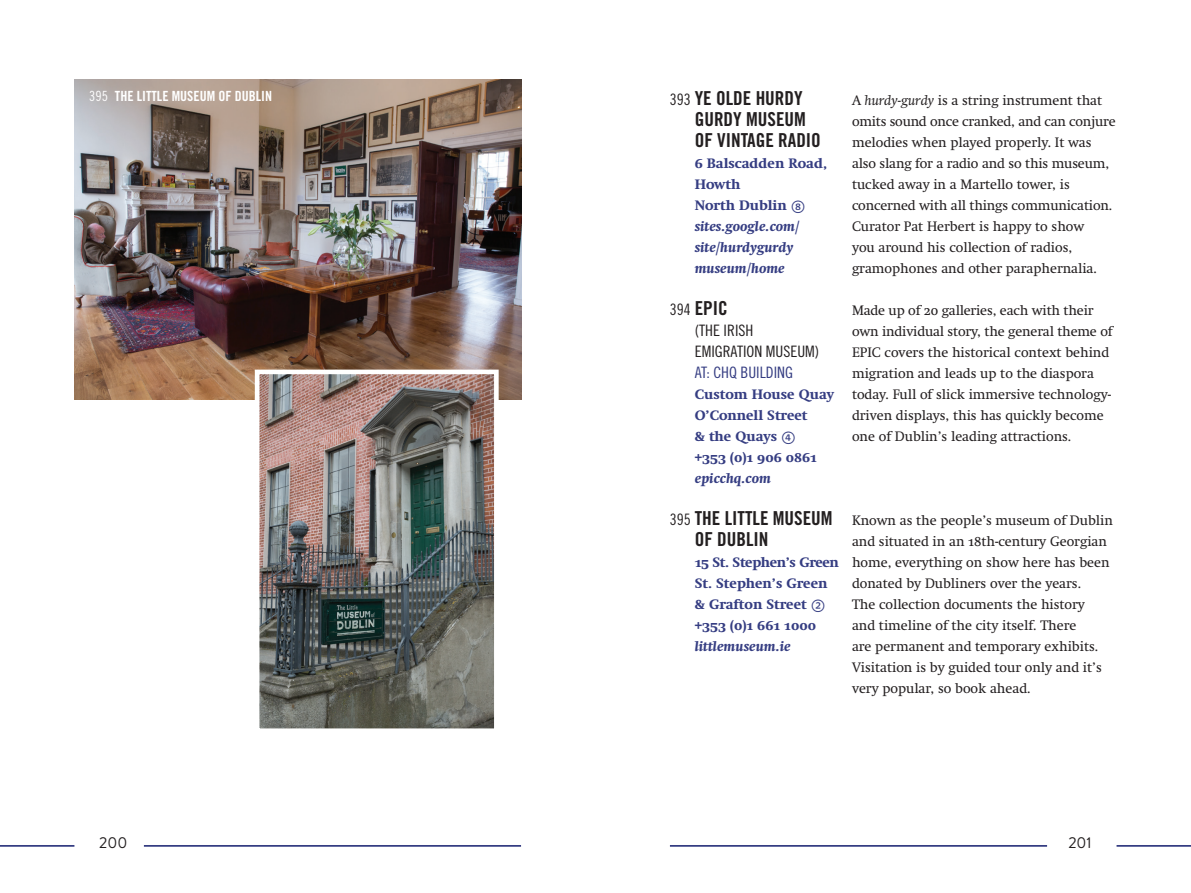
<style>
.page{position:relative;width:1191px;height:893px;background:#fff}
.page>*{position:absolute;margin:0;border:0;box-sizing:border-box;transform-origin:0 0}
.t1{font:19.25px/21px "Trade Gothic LT Pro Bd Cn 20";color:#231f20}
.Location{font:15.75px/21px "Trade Gothic LT Pro Cn 18";color:#231f20}
.Location-2{font:15.75px "Trade Gothic LT Pro Cn 18";color:#353d82}
.t2{font:15.75px "Brandon Grotesque";color:#231f20}
.ParaFl{font:14px/21px "Swift Neue LT Pro";color:#231f20}
.Address{font:700 14px/21px "Swift Neue LT Pro";color:#353d82}
.WebAddress{font:italic 700 14px/21px "Swift Neue LT Pro";color:#353d82}
.PhoneNumber{font:700 14px "Swift Neue LT Pro";color:#353d82}
.FOTOBIJSCHRIFT{font:14px "Trade Gothic LT Pro Bd Cn 20";color:#fff}
.Address-2{font:700 14px "Swift Neue LT Pro";letter-spacing:-.025em;color:#353d82}
.s1{font-family:"Trade Gothic LT Pro Cn 18"}
.s2{font-family:"Trade Gothic LT Pro Cn 18";font-size:15.75px}
.s3{font-family:"Fedra Sans Pro";font-weight:400;font-size:17.5px}
.s4{font-style:italic}
</style>
<div class="page">
<hr style="left:670px;top:845px;width:377px;height:2px;background:#353d82">
<hr style="left:144px;top:845px;width:377px;height:2px;background:#353d82">
<hr style="left:0;top:845px;width:74px;height:2px;background:#353d82">
<hr style="left:1116px;top:845px;width:75px;height:2px;background:#353d82">
<img style="left:74px;top:79px;width:447px;height:320px">
<img style="left:261px;top:376px;width:231px;height:351px">
<div style="left:255px;top:370px;width:243px;height:363px;border:5px solid #fff"></div>
<p class="FOTOBIJSCHRIFT" style="left:89px;top:87px;width:184px"><span class="s1">395</span> THE LITTLE MUSEUM OF DUBLIN</p>
<p class="t1" style="left:694px;top:87px;width:128px;text-indent:-25px"><span class="s2">393</span> YE OLDE HURDY<br>GURDY MUSEUM<br>OF VINTAGE RADIO</p>
<p class="Address" style="left:694px;top:153px;width:134px">6 Balscadden Road,<br>Howth</p>
<p class="Address" style="left:694px;top:195px;width:112px">North Dublin <span class="s3">➇</span></p>
<p class="WebAddress" style="left:694px;top:216px;width:106px">sites.google.com/ site/hurdygurdy museum/home</p>
<p class="t1" style="left:670px;top:297px;width:59px"><span class="s2">394</span> EPIC</p>
<p class="Location" style="left:694px;top:320px;width:126px">(THE IRISH<br>EMIGRATION MUSEUM)</p>
<p class="Location-2" style="left:694px;top:363px;width:100px">AT: CHQ BUILDING</p>
<p class="Address" style="left:694px;top:384px;width:141px">Custom House Quay</p>
<p class="Address" style="left:694px;top:405px;width:114px">O’Connell Street &amp; the Quays <span class="s3">➃</span></p>
<p class="PhoneNumber" style="left:694px;top:449px;width:124px">+353 (0)1 906 0861</p>
<p class="WebAddress" style="left:694px;top:468px;width:78px">epicchq.com</p>
<p class="t1" style="left:694px;top:507px;width:139px;text-indent:-25px"><span class="s2">395</span> THE LITTLE MUSEUM<br>OF DUBLIN</p>
<p class="Address-2" style="left:694px;top:554px;width:146px">15 St. Stephen’s Green</p>
<p class="Address" style="left:694px;top:573px;width:134px">St. Stephen’s Green &amp; Grafton Street <span class="s3">➁</span></p>
<p class="PhoneNumber" style="left:694px;top:617px;width:123px">+353 (0)1 661 1000</p>
<p class="WebAddress" style="left:694px;top:636px;width:97px">littlemuseum.ie</p>
<p class="ParaFl" style="left:852px;top:90px;width:265px">A <span class="s4">hurdy-gurdy</span> is a string instrument that omits sound once cranked, and can conjure melodies when played properly. It was also slang for a radio and so this museum, tucked away in a Martello tower, is concerned with all things communication.<br>Curator Pat Herbert is happy to show<br>you around his collection of radios, gramophones and other paraphernalia.</p>
<p class="ParaFl" style="left:852px;top:300px;width:262px">Made up of 20 galleries, each with their own individual story, the general theme of EPIC covers the historical context behind migration and leads up to the diaspora today. Full of slick immersive technology&shy;driven displays, this has quickly become one of Dublin’s leading attractions.</p>
<p class="ParaFl" style="left:852px;top:510px;width:262px">Known as the people’s museum of Dublin and situated in an 18th-century Georgian home, everything on show here has been donated by Dubliners over the years.<br>The collection documents the history<br>and timeline of the city itself. There<br>are permanent and temporary exhibits.<br>Visitation is by guided tour only and it’s very popular, so book ahead.</p>
<p class="t2" style="left:99px;top:832px;width:30px">200</p>
<p class="t2" style="left:1068px;top:832px;width:25px">201</p>
</div>
